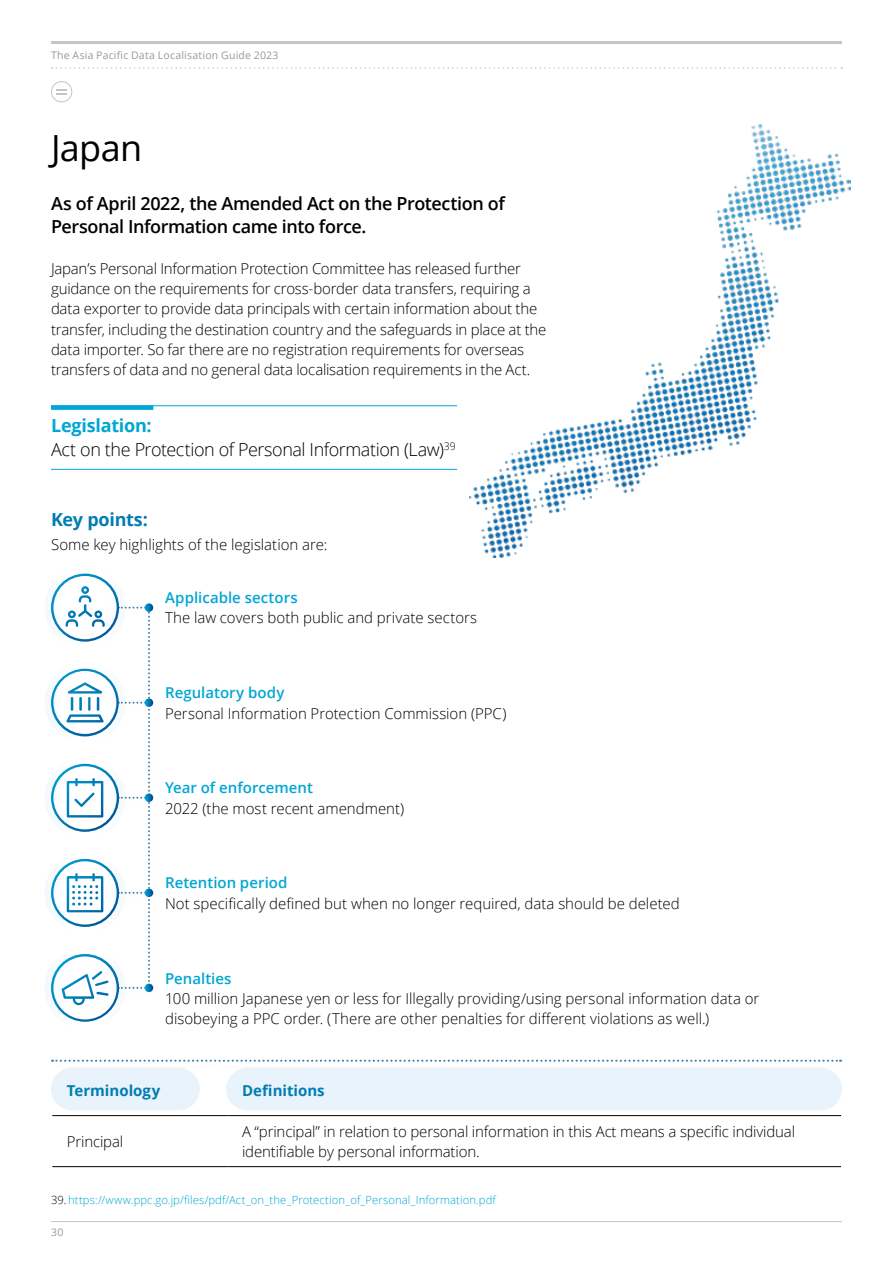
<style>
.page{position:relative;width:893px;height:1263px;background:#fff}
.page>*{position:absolute;margin:0;border:0;box-sizing:border-box;transform-origin:0 0}
.t1{font:36px "Open Sans";letter-spacing:-.02em;color:#000}
.t2{font:600 18px/23.2px "Open Sans";letter-spacing:-.025em;color:#000}
.t3{font:300 18px/24px "Open Sans";letter-spacing:-.025em;color:#000}
.t4{font:700 18px "Open Sans";letter-spacing:-.015em;color:#007db3}
.t5{font:300 15px/20.2px "Open Sans";letter-spacing:-.01em;color:#000}
.t6{font:600 15px "Open Sans";color:#00a6d5}
.t7{font:700 15px "Open Sans";color:#007db3}
.t8{font:300 11.25px "Open Sans";letter-spacing:.01em;color:#00a6d5}
.t9{font:10.5px "Open Sans";letter-spacing:.02em;color:#989999}
.s1{font-weight:700;color:#00a6d5}
.s2{color:#000}
</style>
<div class="page">
<svg style="left:51px;top:81px;width:21px;height:21px"></svg>
<hr style="left:51px;top:41px;width:791px;height:3px;background:#c4c5c5">
<svg style="left:52px;top:67px;width:790px;height:2px"></svg>
<hr style="left:51px;top:1221px;width:791px;height:1px;background:#c4c5c5">
<div style="left:45px;top:757px;width:80px;height:81px;background:#f3f9fe;border-radius:50%"></div>
<div style="left:45px;top:662px;width:80px;height:81px;background:#f4f9fe;border-radius:50%"></div>
<div style="left:45px;top:852px;width:80px;height:81px;background:#f3f9fe;border-radius:50%"></div>
<div style="left:45px;top:947px;width:80px;height:81px;background:#f6fafe;border-radius:50%"></div>
<svg style="left:51px;top:574px;width:102px;height:448px"></svg>
<hr style="left:51px;top:405px;width:406px;height:1px;background:#00a6d5">
<hr style="left:51px;top:469px;width:406px;height:1px;background:#00a6d5">
<div style="left:51px;top:405px;width:102px;height:5px;background:#00a6d5"></div>
<div style="left:51px;top:1068px;width:149px;height:42px;background:#e8f3fc;border-radius:21px"></div>
<div style="left:226px;top:1068px;width:616px;height:42px;background:#e8f3fc;border-radius:21px"></div>
<div style="left:50px;top:1058px;width:804px;height:18px;background:#000;opacity:.17"></div>
<svg style="left:52px;top:1060px;width:789px;height:2px"></svg>
<hr style="left:52px;top:1115px;width:175px;height:1px;background:#000">
<hr style="left:227px;top:1115px;width:614px;height:1px;background:#000">
<hr style="left:52px;top:1166px;width:175px;height:1px;background:#000">
<hr style="left:227px;top:1166px;width:614px;height:1px;background:#000">
<img style="left:469px;top:124px;width:382px;height:434px">
<p class="t9" style="left:51px;top:48px;width:229px">The Asia Pacific Data Localisation Guide 2023</p>
<h1 class="t1" style="left:51px;top:123px;width:93px">Japan</h1>
<p class="t2" style="left:51px;top:191px;width:455px">As of April 2022, the Amended Act on the Protection of<br>Personal Information came into force.</p>
<p class="t5" style="left:51px;top:258px;width:497px">Japan’s Personal Information Protection Committee has released further guidance on the requirements for cross-border data transfers, requiring a data exporter to provide data principals with certain information about the transfer, including the destination country and the safeguards in place at the data importer. So far there are no registration requirements for overseas transfers of data and no general data localisation requirements in the Act.</p>
<p class="t3" style="left:51px;top:413px;width:406px"><span class="s1">Legislation:<br></span>Act on the Protection of Personal Information (Law)<sup>39</sup></p>
<p class="t4" style="left:51px;top:506px;width:98px">Key points:</p>
<p class="t5" style="left:51px;top:534px;width:278px">Some key highlights of the legislation are:</p>
<p class="t6" style="left:165px;top:587px;width:134px">Applicable sectors</p>
<p class="t5" style="left:165px;top:607px;width:314px">The law covers both public and private sectors</p>
<p class="t6" style="left:165px;top:682px;width:121px">Regulatory body</p>
<p class="t5" style="left:165px;top:703px;width:343px">Personal Information Protection Commission (PPC)</p>
<p class="t6" style="left:165px;top:778px;width:149px">Year of enforcement</p>
<p class="t5" style="left:165px;top:798px;width:240px">2022 (the most recent amendment)</p>
<p class="t6" style="left:165px;top:873px;width:124px">Retention period</p>
<p class="t5" style="left:165px;top:893px;width:516px">Not specifically defined but when no longer required, data should be deleted</p>
<p class="t6" style="left:165px;top:968px;width:68px">Penalties</p>
<p class="t5" style="left:165px;top:988px;width:596px">100 million Japanese yen or less for Illegally providing/using personal information data or disobeying a PPC order. (There are other penalties for different violations as well.)</p>
<p class="t7" style="left:67px;top:1080px;width:95px">Terminology</p>
<p class="t7" style="left:242px;top:1080px;width:84px">Definitions</p>
<p class="t5" style="left:67px;top:1131px;width:58px">Principal</p>
<p class="t5" style="left:242px;top:1121px;width:555px;line-height:19.5px">A “principal” in relation to personal information in this Act means a specific individual identifiable by personal information.</p>
<p class="t8" style="left:51px;top:1192px;width:446px"><span class="s2">39.</span>https://www.ppc.go.jp/files/pdf/Act_on_the_Protection_of_Personal_Information.pdf</p>
<p class="t9" style="left:51px;top:1225px;width:14px">30</p>
</div>
